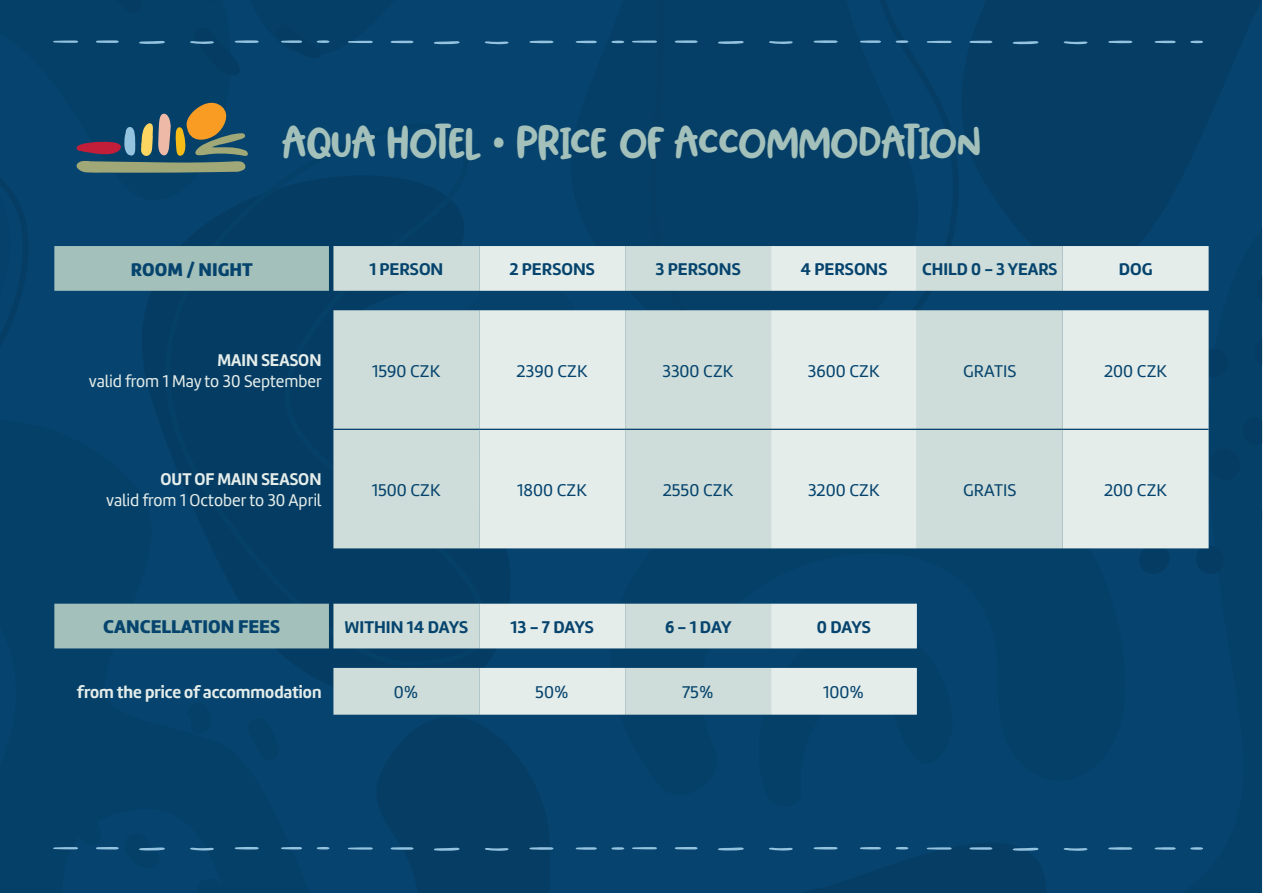
<style>
.page{position:relative;width:1263px;height:893px;background:#fff}
.page>*{position:absolute;margin:0;border:0;box-sizing:border-box;transform-origin:0 0}
.t1{font:40.5px "Blorp";color:#a3c0ba}
.t2{font:900 19.05px "Marine";color:#06446e}
.t3{font:17.55px "Marine";color:#06446e}
.t4{font:700 17.55px "Marine";color:#06446e}
.t5{font:700 17.55px "Marine";color:#e4edea;scale:.95 1}
.t6{font:17.55px "Marine";color:#e4edea;scale:.95 1}
</style>
<div class="page">
<div style="left:1px;top:0;width:1261px;height:893px;background:#054069"></div>
<svg style="left:53px;top:40px;width:25px;height:3px"></svg>
<svg style="left:96px;top:40px;width:23px;height:3px"></svg>
<svg style="left:139px;top:41px;width:26px;height:3px"></svg>
<svg style="left:190px;top:41px;width:24px;height:3px"></svg>
<svg style="left:234px;top:40px;width:25px;height:3px"></svg>
<svg style="left:281px;top:40px;width:21px;height:3px"></svg>
<svg style="left:316px;top:40px;width:14px;height:3px"></svg>
<svg style="left:348px;top:41px;width:25px;height:2px"></svg>
<svg style="left:390px;top:41px;width:24px;height:2px"></svg>
<svg style="left:434px;top:41px;width:26px;height:3px"></svg>
<svg style="left:484px;top:41px;width:25px;height:4px"></svg>
<svg style="left:529px;top:41px;width:25px;height:2px"></svg>
<svg style="left:575px;top:41px;width:22px;height:2px"></svg>
<svg style="left:611px;top:41px;width:14px;height:2px"></svg>
<svg style="left:632px;top:40px;width:25px;height:3px"></svg>
<svg style="left:674px;top:40px;width:24px;height:3px"></svg>
<svg style="left:718px;top:41px;width:26px;height:3px"></svg>
<svg style="left:769px;top:41px;width:24px;height:3px"></svg>
<svg style="left:813px;top:40px;width:25px;height:3px"></svg>
<svg style="left:860px;top:40px;width:21px;height:3px"></svg>
<svg style="left:895px;top:40px;width:14px;height:3px"></svg>
<svg style="left:926px;top:41px;width:26px;height:2px"></svg>
<svg style="left:969px;top:41px;width:24px;height:2px"></svg>
<svg style="left:1012px;top:41px;width:27px;height:3px"></svg>
<svg style="left:1063px;top:41px;width:25px;height:4px"></svg>
<svg style="left:1108px;top:41px;width:25px;height:2px"></svg>
<svg style="left:1154px;top:41px;width:22px;height:2px"></svg>
<svg style="left:1190px;top:41px;width:13px;height:2px"></svg>
<svg style="left:53px;top:847px;width:25px;height:2px"></svg>
<svg style="left:96px;top:847px;width:23px;height:2px"></svg>
<svg style="left:139px;top:847px;width:26px;height:4px"></svg>
<svg style="left:190px;top:847px;width:24px;height:4px"></svg>
<svg style="left:234px;top:847px;width:25px;height:3px"></svg>
<svg style="left:281px;top:847px;width:21px;height:2px"></svg>
<svg style="left:316px;top:847px;width:14px;height:2px"></svg>
<svg style="left:347px;top:847px;width:26px;height:3px"></svg>
<svg style="left:390px;top:847px;width:24px;height:3px"></svg>
<svg style="left:433px;top:848px;width:27px;height:3px"></svg>
<svg style="left:485px;top:848px;width:24px;height:3px"></svg>
<svg style="left:529px;top:847px;width:25px;height:3px"></svg>
<svg style="left:575px;top:847px;width:22px;height:3px"></svg>
<svg style="left:611px;top:847px;width:14px;height:3px"></svg>
<svg style="left:632px;top:847px;width:25px;height:2px"></svg>
<svg style="left:674px;top:847px;width:24px;height:2px"></svg>
<svg style="left:718px;top:847px;width:26px;height:4px"></svg>
<svg style="left:769px;top:847px;width:24px;height:4px"></svg>
<svg style="left:813px;top:847px;width:25px;height:3px"></svg>
<svg style="left:860px;top:847px;width:21px;height:2px"></svg>
<svg style="left:895px;top:847px;width:14px;height:2px"></svg>
<svg style="left:926px;top:847px;width:26px;height:3px"></svg>
<svg style="left:969px;top:847px;width:24px;height:3px"></svg>
<svg style="left:1012px;top:848px;width:27px;height:3px"></svg>
<svg style="left:1063px;top:848px;width:25px;height:3px"></svg>
<svg style="left:1108px;top:847px;width:25px;height:3px"></svg>
<svg style="left:1154px;top:847px;width:22px;height:3px"></svg>
<svg style="left:1190px;top:847px;width:13px;height:3px"></svg>
<div style="left:0;top:847px;width:9px;height:22px;background:#054069"></div>
<svg style="left:54px;top:246px;width:275px;height:402px"></svg>
<svg style="left:333px;top:246px;width:146px;height:469px;fill:#ceddd9"></svg>
<svg style="left:479px;top:246px;width:729px;height:469px"></svg>
<hr style="left:333px;top:429px;width:146px;height:1px;background:#06446e">
<hr style="left:479px;top:429px;width:146px;height:1px;background:#06446e">
<hr style="left:625px;top:429px;width:146px;height:1px;background:#06446e">
<hr style="left:771px;top:429px;width:146px;height:1px;background:#06446e">
<hr style="left:917px;top:429px;width:146px;height:1px;background:#06446e">
<hr style="left:1063px;top:429px;width:145px;height:1px;background:#06446e">
<svg style="left:76px;top:102px;width:172px;height:71px"></svg>
<h1 class="t1" style="left:282px;top:111px;width:700px">AQUA HOTEL • PRICE OF ACCOMMODATION</h1>
<p class="t2" style="left:131px;top:257px;width:124px">ROOM / NIGHT</p>
<p class="t4" style="left:369px;top:258px;width:76px">1 PERSON</p>
<p class="t4" style="left:509px;top:258px;width:87px">2 PERSONS</p>
<p class="t4" style="left:655px;top:258px;width:87px">3 PERSONS</p>
<p class="t4" style="left:800px;top:258px;width:89px">4 PERSONS</p>
<p class="t4" style="left:922px;top:258px;width:137px">CHILD 0 - 3 YEARS</p>
<p class="t4" style="left:1119px;top:258px;width:35px">DOG</p>
<p class="t5" style="left:217px;top:349px;width:111px">MAIN SEASON</p>
<p class="t6" style="left:89px;top:370px;width:247px">valid from 1 May to 30 September</p>
<p class="t5" style="left:161px;top:467px;width:171px">OUT OF MAIN SEASON</p>
<p class="t6" style="left:106px;top:489px;width:228px">valid from 1 October to 30 April</p>
<p class="t3" style="left:372px;top:360px;width:70px">1590 CZK</p>
<p class="t3" style="left:517px;top:360px;width:73px">2390 CZK</p>
<p class="t3" style="left:662px;top:360px;width:73px">3300 CZK</p>
<p class="t3" style="left:808px;top:360px;width:73px">3600 CZK</p>
<p class="t3" style="left:963px;top:360px;width:55px">GRATIS</p>
<p class="t3" style="left:1104px;top:360px;width:65px">200 CZK</p>
<p class="t3" style="left:372px;top:479px;width:71px">1500 CZK</p>
<p class="t3" style="left:517px;top:479px;width:71px">1800 CZK</p>
<p class="t3" style="left:663px;top:479px;width:72px">2550 CZK</p>
<p class="t3" style="left:808px;top:479px;width:73px">3200 CZK</p>
<p class="t3" style="left:963px;top:479px;width:55px">GRATIS</p>
<p class="t3" style="left:1104px;top:479px;width:65px">200 CZK</p>
<p class="t2" style="left:103px;top:614px;width:178px">CANCELLATION FEES</p>
<p class="t4" style="left:344px;top:615px;width:125px">WITHIN 14 DAYS</p>
<p class="t4" style="left:510px;top:615px;width:85px">13 - 7 DAYS</p>
<p class="t4" style="left:665px;top:615px;width:68px">6 - 1 DAY</p>
<p class="t4" style="left:817px;top:615px;width:56px">0 DAYS</p>
<p class="t5" style="left:77px;top:680px;width:259px">from the price of accommodation</p>
<p class="t3" style="left:394px;top:681px;width:27px">0%</p>
<p class="t3" style="left:535px;top:681px;width:35px">50%</p>
<p class="t3" style="left:682px;top:681px;width:34px">75%</p>
<p class="t3" style="left:823px;top:681px;width:43px">100%</p>
</div>
